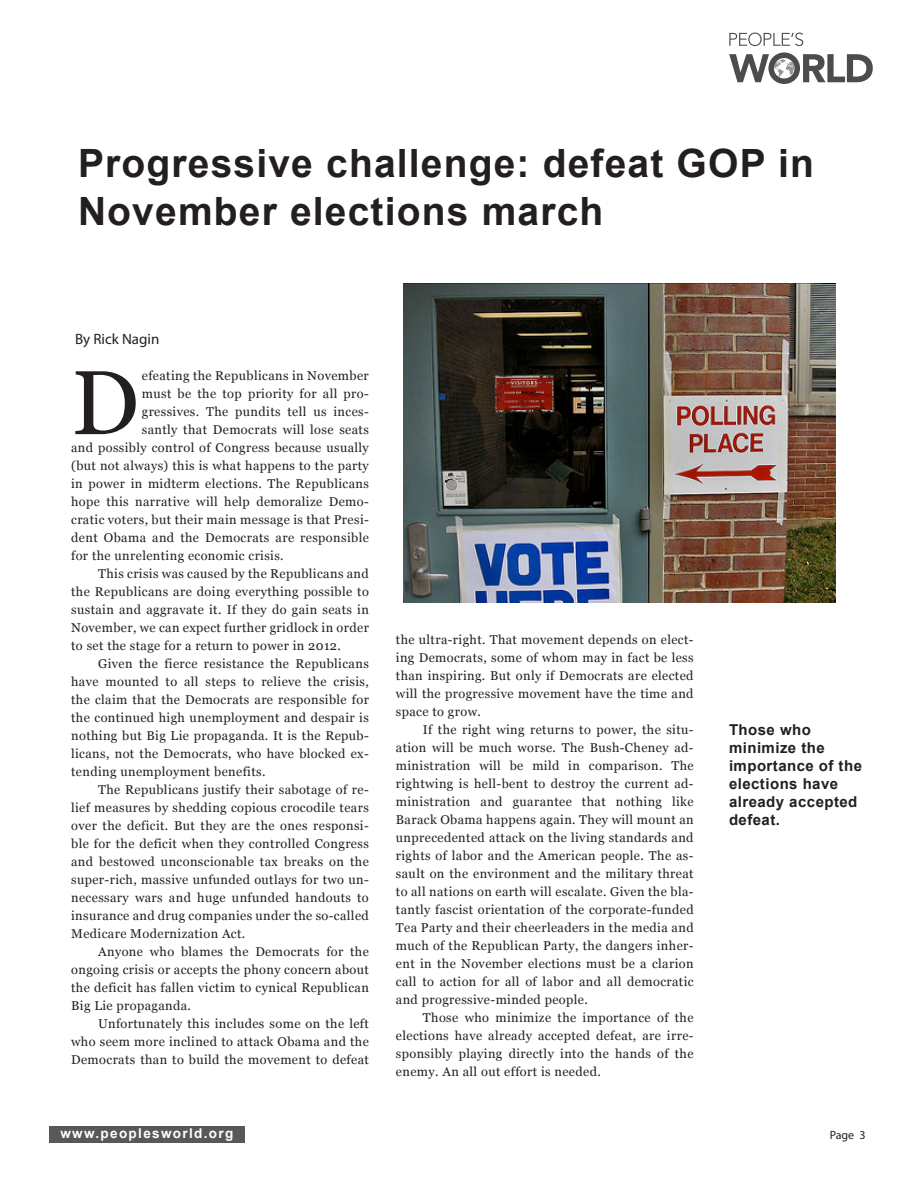
<style>
.page{position:relative;width:918px;height:1188px;background:#fff}
.page>*{position:absolute;margin:0;border:0;box-sizing:border-box;transform-origin:0 0}
.caps_paragraph{font:90.75px "Georgia";color:#231f20}
.title_arial-medium{font:700 39px/48px "Arial";letter-spacing:.03em;color:#231f20}
.quote{font:700 15px/18px "Arial";letter-spacing:.03em;color:#231f20}
.by_line{font:15px "Myriad Pro";color:#231f20}
.t1{font:700 13.5px "Arial";letter-spacing:.1em;color:#fff}
.body-text{font:12.75px/18px "Georgia";letter-spacing:.03em;color:#231f20;text-align:justify}
.caps_paragraph-2{font:12.75px "Georgia";letter-spacing:.03em;color:#231f20}
.by_line-2{font:12px "Myriad Pro";color:#231f20}
</style>
<div class="page">
<img style="left:404px;top:284px;width:432px;height:318px">
<div style="left:49px;top:1126px;width:196px;height:17px;background:#57585a"></div>
<svg style="left:729px;top:33px;width:74px;height:13px"></svg>
<svg style="left:729px;top:52px;width:144px;height:32px"></svg>
<p class="title_arial-medium" style="left:78px;top:140px;width:738px">Progressive challenge: defeat GOP in<br>November elections march</p>
<p class="by_line" style="left:75px;top:330px;width:86px">By Rick Nagin</p>
<p class="caps_paragraph" style="left:71px;top:351px;width:69px">D</p>
<p class="caps_paragraph-2" style="left:142px;top:369px;width:229px">efeating the Republicans in November</p>
<p class="caps_paragraph-2" style="left:142px;top:387px;width:229px">must be the top priority for all pro-</p>
<p class="caps_paragraph-2" style="left:142px;top:405px;width:229px">gressives. The pundits tell us inces-</p>
<p class="caps_paragraph-2" style="left:142px;top:423px;width:229px">santly that Democrats will lose seats</p>
<p class="caps_paragraph-2" style="left:71px;top:441px;width:299px">and possibly control of Congress because usually</p>
<p class="caps_paragraph-2" style="left:71px;top:459px;width:299px">(but not always) this is what happens to the party</p>
<p class="caps_paragraph-2" style="left:71px;top:477px;width:299px">in power in midterm elections. The Republicans</p>
<p class="caps_paragraph-2" style="left:71px;top:495px;width:299px">hope this narrative will help demoralize Demo-</p>
<p class="caps_paragraph-2" style="left:71px;top:513px;width:299px">cratic voters, but their main message is that Presi-</p>
<p class="caps_paragraph-2" style="left:71px;top:531px;width:299px">dent Obama and the Democrats are responsible</p>
<p class="caps_paragraph-2" style="left:71px;top:549px;width:214px">for the unrelenting economic crisis.</p>
<p class="body-text" style="left:71px;top:565px;width:299px;text-indent:27px">This crisis was caused by the Republicans and the Republicans are doing everything possible to sustain and aggravate it. If they do gain seats in November, we can expect further gridlock in order to set the stage for a return to power in 2012.</p>
<p class="body-text" style="left:71px;top:655px;width:299px;text-indent:27px">Given the fierce resistance the Republicans have mounted to all steps to relieve the crisis, the claim that the Democrats are responsible for the continued high unemployment and despair is nothing but Big Lie propaganda. It is the Repub&shy;licans, not the Democrats, who have blocked ex&shy;tending unemployment benefits.</p>
<p class="body-text" style="left:71px;top:781px;width:299px;text-indent:27px">The Republicans justify their sabotage of re&shy;lief measures by shedding copious crocodile tears over the deficit. But they are the ones responsi&shy;ble for the deficit when they controlled Congress and bestowed unconscionable tax breaks on the super-rich, massive unfunded outlays for two un&shy;necessary wars and huge unfunded handouts to insurance and drug companies under the so-called Medicare Modernization Act.</p>
<p class="body-text" style="left:71px;top:943px;width:299px;text-indent:27px">Anyone who blames the Democrats for the ongoing crisis or accepts the phony concern about the deficit has fallen victim to cynical Republican Big Lie propaganda.</p>
<p class="body-text" style="left:71px;top:1015px;width:299px;text-indent:27px">Unfortunately this includes some on the left who seem more inclined to attack Obama and the Democrats than to build the movement to defeat</p>
<p class="t1" style="left:60px;top:1125px;width:174px">www.peoplesworld.org</p>
<p class="body-text" style="left:396px;top:631px;width:299px">the ultra-right. That movement depends on elect&shy;ing Democrats, some of whom may in fact be less than inspiring. But only if Democrats are elected will the progressive movement have the time and space to grow.</p>
<p class="body-text" style="left:396px;top:721px;width:299px;text-indent:27px">If the right wing returns to power, the situ&shy;ation will be much worse. The Bush-Cheney ad&shy;ministration will be mild in comparison. The rightwing is hell-bent to destroy the current ad&shy;ministration and guarantee that nothing like Barack Obama happens again. They will mount an unprecedented attack on the living standards and rights of labor and the American people. The as&shy;sault on the environment and the military threat to all nations on earth will escalate. Given the bla&shy;tantly fascist orientation of the corporate-funded Tea Party and their cheerleaders in the media and much of the Republican Party, the dangers inher&shy;ent in the November elections must be a clarion call to action for all of labor and all democratic and progressive-minded people.</p>
<p class="body-text" style="left:396px;top:1009px;width:299px;text-indent:27px">Those who minimize the importance of the elections have already accepted defeat, are irre&shy;sponsibly playing directly into the hands of the enemy. An all out effort is needed.</p>
<p class="quote" style="left:729px;top:722px;width:135px">Those who minimize the importance of the elections have already accepted defeat.</p>
<p class="by_line-2" style="left:830px;top:1127px;width:37px">Page 3</p>
</div>
